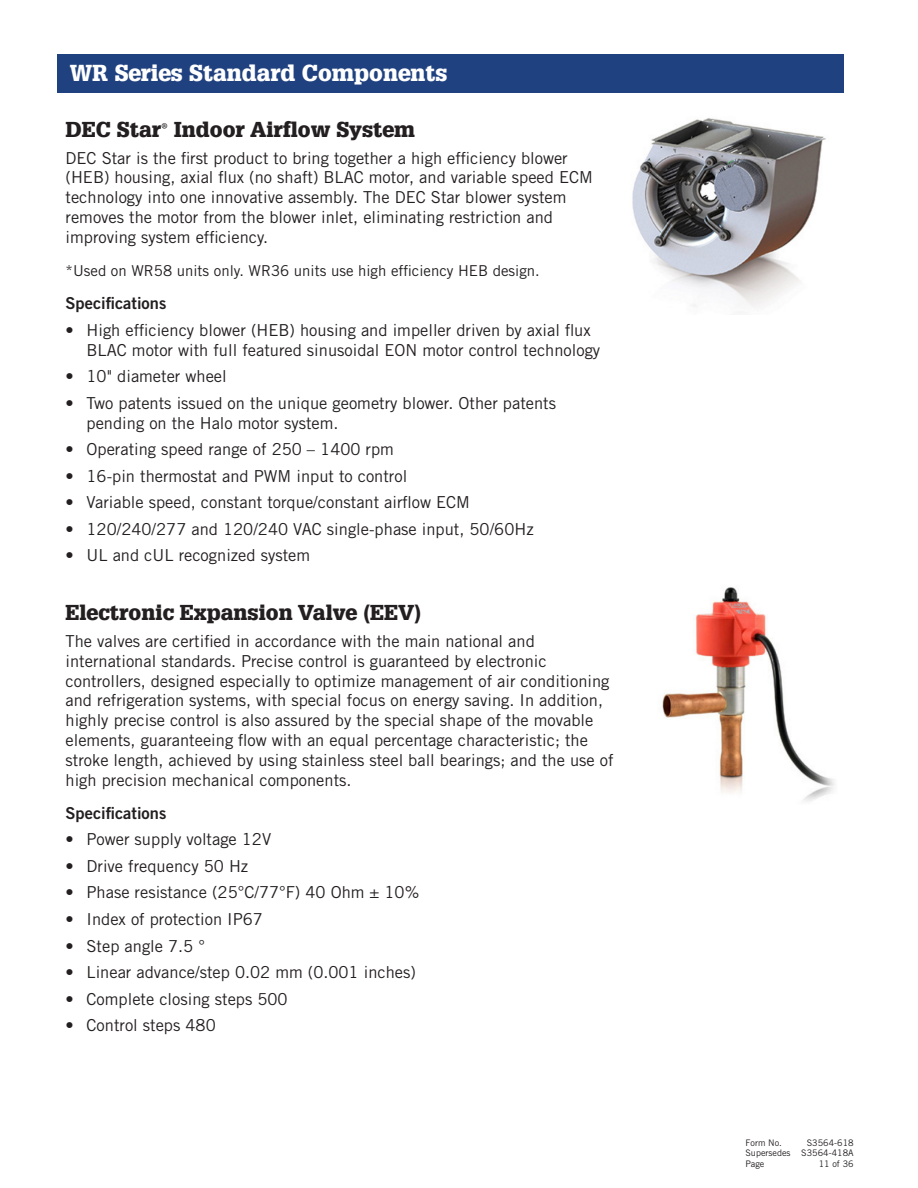
<style>
.page{position:relative;width:918px;height:1188px;background:#fff}
.page>*{position:absolute;margin:0;border:0;box-sizing:border-box;transform-origin:0 0}
.t1{font:900 22.5px "Glypha 75";color:#fff}
.t2{font:900 21px "Glypha 75";color:#231f20}
.t3{font:16.5px/19.8px "Trade Gothic LT Std";color:#231f20}
.t4{font:16.5px "Trade Gothic LT Std Bd 2";color:#231f20}
.t5{font:15px "Trade Gothic LT Std";color:#231f20}
.t6{font:9px/10.5px "Trade Gothic LT Std";color:#231f20;text-align:justify}
.s1{font-family:"Minion Pro";font-weight:400}
</style>
<div class="page">
<img style="left:632px;top:118px;width:194px;height:195px">
<img style="left:662px;top:587px;width:173px;height:215px">
<div style="left:57px;top:54px;width:787px;height:39px;background:#20417f"></div>
<p class="t1" style="left:70px;top:59px;width:379px">WR Series Standard Components</p>
<p class="t2" style="left:66px;top:117px;width:351px">DEC Star<span class="s1">®</span> Indoor Airflow System</p>
<p class="t3" style="left:66px;top:148px;width:529px">DEC Star is the first product to bring together a high efficiency blower (HEB) housing, axial flux (no shaft) BLAC motor, and variable speed ECM technology into one innovative assembly. The DEC Star blower system removes the motor from the blower inlet, eliminating restriction and improving system efficiency.</p>
<p class="t5" style="left:66px;top:262px;width:476px">*Used on WR58 units only. WR36 units use high efficiency HEB design.</p>
<p class="t4" style="left:66px;top:293px;width:102px">Specifications</p>
<p class="t3" style="left:87px;top:320px;width:515px;text-indent:-21px">• High efficiency blower (HEB) housing and impeller driven by axial flux<br>BLAC motor with full featured sinusoidal EON motor control technology</p>
<p class="t3" style="left:66px;top:366px;width:163px">• 10" diameter wheel</p>
<p class="t3" style="left:87px;top:393px;width:471px;text-indent:-21px">• Two patents issued on the unique geometry blower. Other patents pending on the Halo motor system.</p>
<p class="t3" style="left:66px;top:439px;width:330px">• Operating speed range of 250 – 1400 rpm</p>
<p class="t3" style="left:66px;top:466px;width:343px">• 16-pin thermostat and PWM input to control</p>
<p class="t3" style="left:66px;top:492px;width:406px">• Variable speed, constant torque/constant airflow ECM</p>
<p class="t3" style="left:66px;top:519px;width:470px">• 120/240/277 and 120/240 VAC single-phase input, 50/60Hz</p>
<p class="t3" style="left:66px;top:545px;width:246px">• UL and cUL recognized system</p>
<p class="t2" style="left:66px;top:600px;width:357px">Electronic Expansion Valve (EEV)</p>
<p class="t3" style="left:66px;top:631px;width:550px">The valves are certified in accordance with the main national and international standards. Precise control is guaranteed by electronic controllers, designed especially to optimize management of air conditioning and refrigeration systems, with special focus on energy saving. In addition, highly precise control is also assured by the special shape of the movable elements, guaranteeing flow with an equal percentage characteristic; the stroke length, achieved by using stainless steel ball bearings; and the use of high precision mechanical components.</p>
<p class="t4" style="left:66px;top:803px;width:102px">Specifications</p>
<p class="t3" style="left:66px;top:829px;width:207px">• Power supply voltage 12V</p>
<p class="t3" style="left:66px;top:856px;width:184px">• Drive frequency 50 Hz</p>
<p class="t3" style="left:66px;top:882px;width:355px">• Phase resistance (25°C/77°F) 40 Ohm ± 10%</p>
<p class="t3" style="left:66px;top:909px;width:199px">• Index of protection IP67</p>
<p class="t3" style="left:66px;top:936px;width:141px">• Step angle 7.5 °</p>
<p class="t3" style="left:66px;top:962px;width:352px">• Linear advance/step 0.02 mm (0.001 inches)</p>
<p class="t3" style="left:66px;top:989px;width:224px">• Complete closing steps 500</p>
<p class="t3" style="left:66px;top:1015px;width:152px">• Control steps 480</p>
<p class="t6" style="left:746px;top:1137px;width:110px;text-indent:61px">S3564-618<br>Supersedes S3564-418A Page</p>
<p class="t6" style="left:746px;top:1137px;width:38px">Form No.</p>
<p class="t6" style="left:819px;top:1158px;width:36px">11 of 36</p>
</div>
